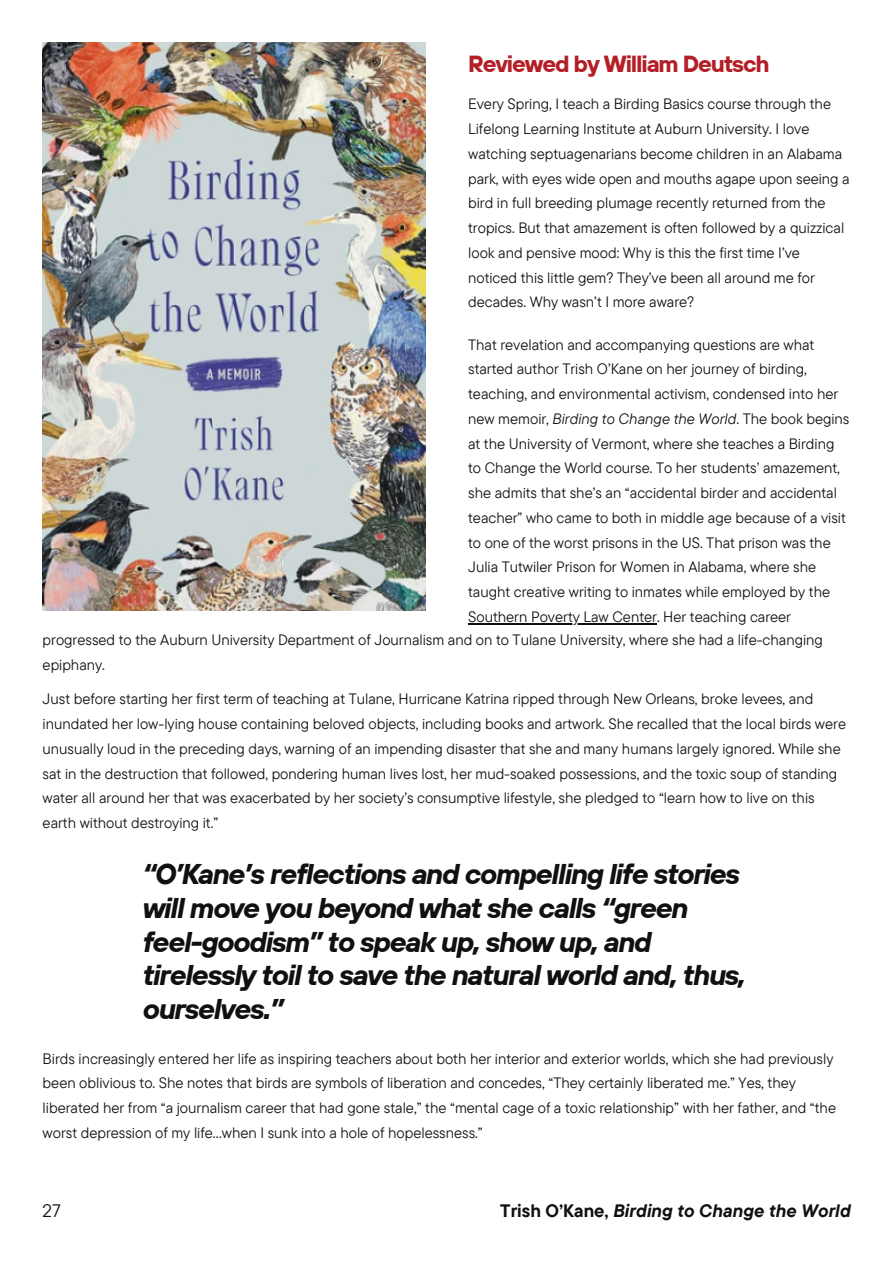
<style>
.page{position:relative;width:894px;height:1264px;background:#fff}
.page>*{position:absolute;margin:0;border:0;box-sizing:border-box;transform-origin:0 0}
.t1{font:italic 700 28.5px/33.8px "TT Hoves";letter-spacing:-.05em;color:#101010}
.t2{font:700 23.25px "TT Hoves";letter-spacing:-.05em;color:#b41e26}
.t3{font:italic 700 18px "TT Commons Pro";color:#101010}
.t4{font:18px "TT Commons Pro";color:#101010}
.t5{font:15px/24.8px "TT Commons Pro";color:#101010}
.s1{font-style:italic}
.s2{font-style:normal}
</style>
<div class="page">
<img style="left:43px;top:43px;width:382px;height:567px">
<hr style="left:468px;top:623px;width:188px;height:1px;background:#101010">
<p class="t2" style="left:468px;top:49px;width:303px">Reviewed by William Deutsch</p>
<p class="t5" style="left:468px;top:91px;width:383px">Every Spring, I teach a Birding Basics course through the Lifelong Learning Institute at Auburn University. I love watching septuagenarians become children in an Alabama park, with eyes wide open and mouths agape upon seeing a bird in full breeding plumage recently returned from the tropics. But that amazement is often followed by a quizzical look and pensive mood: Why is this the first time I’ve noticed this little gem? They’ve been all around me for decades. Why wasn’t I more aware?</p>
<h1 class="t5" style="left:468px;top:331px;width:383px">That revelation and accompanying questions are what started author Trish O’Kane on her journey of birding, teaching, and environmental activism, condensed into her new memoir, <span class="s1">Birding to Change the World</span>. The book begins at the University of Vermont, where she teaches a Birding to Change the World course. To her students’ amazement, she admits that she’s an “accidental birder and accidental teacher” who came to both in middle age because of a visit to one of the worst prisons in the US. That prison was the Julia Tutwiler Prison for Women in Alabama, where she taught creative writing to inmates while employed by the</h1>
<p class="t5" style="left:468px;top:604px;width:324px">Southern Poverty Law Center. Her teaching career</p>
<p class="t5" style="left:43px;top:627px;width:781px">progressed to the Auburn University Department of Journalism and on to Tulane University, where she had a life-changing epiphany.</p>
<p class="t5" style="left:43px;top:686px;width:804px">Just before starting her first term of teaching at Tulane, Hurricane Katrina ripped through New Orleans, broke levees, and inundated her low-lying house containing beloved objects, including books and artwork. She recalled that the local birds were unusually loud in the preceding days, warning of an impending disaster that she and many humans largely ignored. While she sat in the destruction that followed, pondering human lives lost, her mud-soaked possessions, and the toxic soup of standing water all around her that was exacerbated by her society’s consumptive lifestyle, she pledged to “learn how to live on this earth without destroying it.”</p>
<p class="t1" style="left:143px;top:856px;width:604px">“O’Kane’s reflections and compelling life stories will move you beyond what she calls “green feel-goodism” to speak up, show up, and tirelessly toil to save the natural world and, thus, ourselves.”</p>
<h3 class="t5" style="left:43px;top:1045px;width:794px">Birds increasingly entered her life as inspiring teachers about both her interior and exterior worlds, which she had previously been oblivious to. She notes that birds are symbols of liberation and concedes, “They certainly liberated me.” Yes, they liberated her from “a journalism career that had gone stale,” the “mental cage of a toxic relationship” with her father, and “the worst depression of my life…when I sunk into a hole of hopelessness.”</h3>
<p class="t4" style="left:43px;top:1198px;width:20px">27</p>
<p class="t3" style="left:500px;top:1198px;width:352px"><span class="s2">Trish O’Kane,</span> Birding to Change the World</p>
</div>
